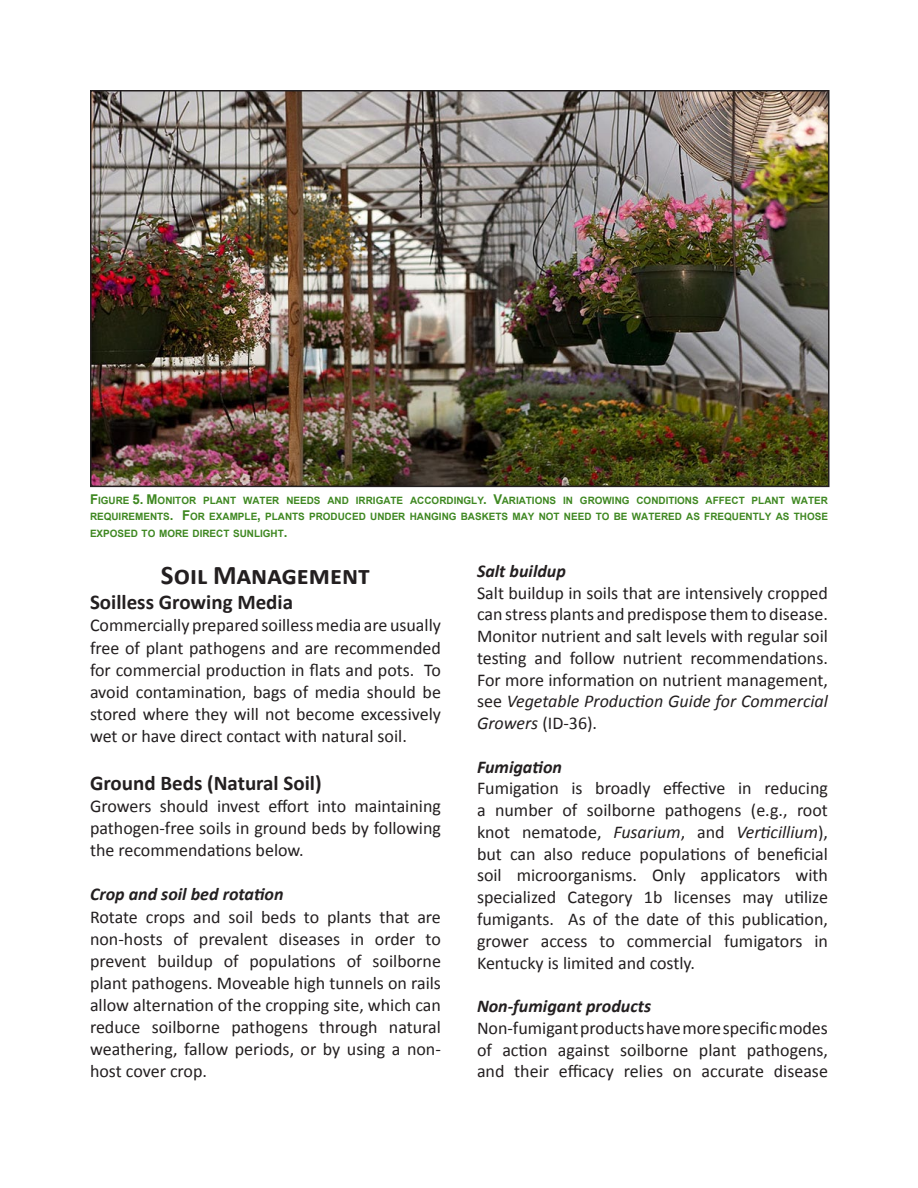
<style>
.page{position:relative;width:918px;height:1188px;background:#fff}
.page>*{position:absolute;margin:0;border:0;box-sizing:border-box;transform-origin:0 0}
.t1{font:700 27px "Calibri";color:#231f20}
.t2{font:700 21px "Calibri";color:#231f20}
.t3{font:18px/21.8px "Calibri";color:#231f20;text-align:justify}
.t4{font:italic 700 18px "Calibri";color:#231f20}
.t5{font:700 10.2px/16.2px "Arial";color:#3f8822;text-align:justify}
.s1{font-size:13.5px}
.s2{font-style:italic}
</style>
<div class="page">
<img style="left:93px;top:93px;width:734px;height:391px">
<div style="left:90px;top:90px;width:740px;height:397px;border:2px solid #231f20"></div>
<p class="t5" style="left:90px;top:493px;width:740px"><span class="s1">F</span>IGURE <span class="s1">5. M</span>ONITOR PLANT WATER NEEDS AND IRRIGATE ACCORDINGLY<span class="s1">. V</span>ARIATIONS IN GROWING CONDITIONS AFFECT PLANT WATER REQUIREMENTS<span class="s1">. F</span>OR EXAMPLE<span class="s1">,</span> PLANTS PRODUCED UNDER HANGING BASKETS MAY NOT NEED TO BE WATERED AS FREQUENTLY AS THOSE EXPOSED TO MORE DIRECT SUNLIGHT<span class="s1">.</span></p>
<h1 class="t1" style="left:161px;top:557px;width:211px">Soil Management</h1>
<p class="t2" style="left:90px;top:589px;width:205px">Soilless Growing Media</p>
<p class="t3" style="left:90px;top:615px;width:353px">Commercially prepared soilless media are usually free of plant pathogens and are recommended for commercial production in flats and pots. To avoid contamination, bags of media should be stored where they will not become excessively wet or have direct contact with natural soil.</p>
<p class="t2" style="left:90px;top:769px;width:233px">Ground Beds (Natural Soil)</p>
<p class="t3" style="left:90px;top:795px;width:352px">Growers should invest effort into maintaining pathogen-free soils in ground beds by following the recommendations below.</p>
<p class="t4" style="left:90px;top:883px;width:195px">Crop and soil bed rotation</p>
<p class="t3" style="left:90px;top:906px;width:352px">Rotate crops and soil beds to plants that are non-hosts of prevalent diseases in order to prevent buildup of populations of soilborne plant pathogens. Moveable high tunnels on rails allow alternation of the cropping site, which can reduce soilborne pathogens through natural weathering, fallow periods, or by using a non&shy;host cover crop.</p>
<p class="t4" style="left:477px;top:559px;width:90px">Salt buildup</p>
<p class="t3" style="left:477px;top:582px;width:353px">Salt buildup in soils that are intensively cropped can stress plants and predispose them to disease.<br>Monitor nutrient and salt levels with regular soil testing and follow nutrient recommendations.<br>For more information on nutrient management, see <span class="s2">Vegetable Production Guide for Commercial Growers</span> (ID-36).</p>
<p class="t4" style="left:477px;top:755px;width:86px">Fumigation</p>
<p class="t3" style="left:477px;top:778px;width:352px">Fumigation is broadly effective in reducing a number of soilborne pathogens (e.g., root knot nematode, <span class="s2">Fusarium</span>, and <span class="s2">Verticillium</span>), but can also reduce populations of beneficial soil microorganisms. Only applicators with specialized Category 1b licenses may utilize fumigants. As of the date of this publication, grower access to commercial fumigators in Kentucky is limited and costly.</p>
<p class="t4" style="left:477px;top:995px;width:176px">Non-fumigant products</p>
<p class="t3" style="left:477px;top:1017px;width:353px">Non-fumigant products have more specific modes of action against soilborne plant pathogens, and their efficacy relies on accurate disease</p>
</div>
